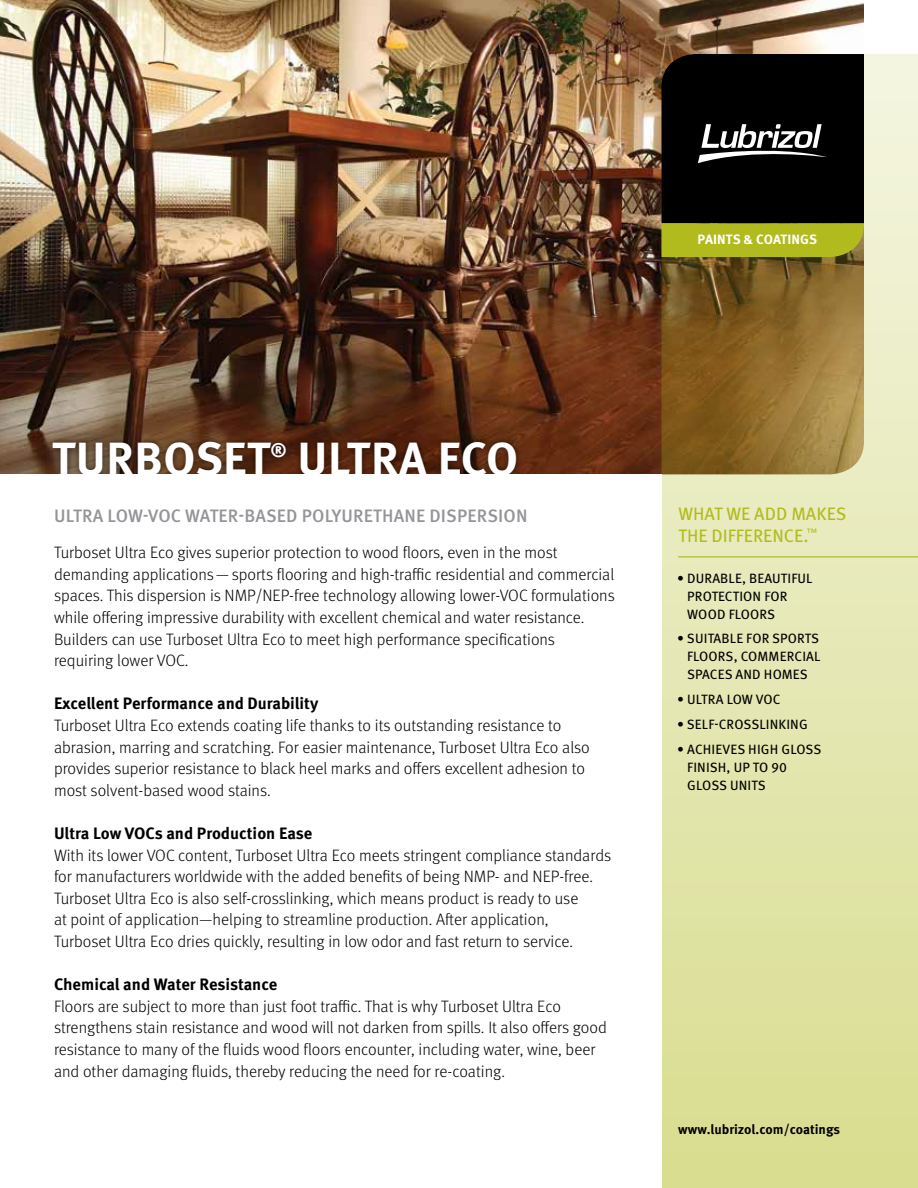
<style>
.page{position:relative;width:918px;height:1188px;background:#fff}
.page>*{position:absolute;margin:0;border:0;box-sizing:border-box;transform-origin:0 0}
.t1{font:700 46.5px "Meta OT";letter-spacing:.01em;color:#fff}
.t2{font:700 19.5px "Meta OT";color:#fff}
.t3{font:500 18px "Meta OT";letter-spacing:.01em;color:#939598}
.t4{font:18px/21.6px "Meta OT";color:#b2bb1e}
.t5{font:300 16.5px/21.6px "Meta OT";color:#000}
.t6{font:700 16.5px "Meta OT";color:#000}
.t7{font:13.5px/18px "Meta OT";letter-spacing:.01em;color:#000}
.t8{font:700 13.5px "Meta OT";color:#000}
.t9{font:700 13.5px "Meta OT";letter-spacing:.01em;color:#fff}
</style>
<div class="page">
<img style="left:0;top:0;width:864px;height:474px">
<div style="left:47px;top:436px;width:475px;height:45px;background:#000;opacity:.63"></div>
<svg style="left:662px;top:54px;width:256px;height:1134px"></svg>
<div style="left:0;top:474px;width:661px;height:714px;background:#fff"></div>
<hr style="left:678px;top:557px;width:240px;height:1px;background:#b2bb1e">
<svg style="left:662px;top:54px;width:202px;height:203px"></svg>
<p class="t9" style="left:698px;top:231px;width:121px">PAINTS &amp; COATINGS</p>
<h1 class="t1" style="left:52px;top:429px;width:220px">TURBOSET</h1>
<p class="t2" style="left:271px;top:437px;width:18px">®</p>
<h1 class="t1" style="left:298px;top:429px;width:222px">ULTRA ECO</h1>
<p class="t3" style="left:54px;top:504px;width:475px">ULTRA LOW-VOC WATER-BASED POLYURETHANE DISPERSION</p>
<p class="t5" style="left:54px;top:542px;width:562px">Turboset Ultra Eco gives superior protection to wood floors, even in the most demanding applications — sports flooring and high-traffic residential and commercial spaces. This dispersion is NMP/NEP-free technology allowing lower-VOC formulations while offering impressive durability with excellent chemical and water resistance.<br>Builders can use Turboset Ultra Eco to meet high performance specifications requiring lower VOC.</p>
<p class="t6" style="left:54px;top:693px;width:266px">Excellent Performance and Durability</p>
<p class="t5" style="left:54px;top:715px;width:537px">Turboset Ultra Eco extends coating life thanks to its outstanding resistance to abrasion, marring and scratching. For easier maintenance, Turboset Ultra Eco also provides superior resistance to black heel marks and offers excellent adhesion to most solvent-based wood stains.</p>
<p class="t6" style="left:54px;top:823px;width:260px">Ultra Low VOCs and Production Ease</p>
<p class="t5" style="left:54px;top:844px;width:559px">With its lower VOC content, Turboset Ultra Eco meets stringent compliance standards for manufacturers worldwide with the added benefits of being NMP- and NEP-free.<br>Turboset Ultra Eco is also self-crosslinking, which means product is ready to use<br>at point of application—helping to streamline production. After application,<br>Turboset Ultra Eco dries quickly, resulting in low odor and fast return to service.</p>
<p class="t6" style="left:54px;top:974px;width:225px">Chemical and Water Resistance</p>
<p class="t5" style="left:54px;top:996px;width:554px">Floors are subject to more than just foot traffic. That is why Turboset Ultra Eco strengthens stain resistance and wood will not darken from spills. It also offers good resistance to many of the fluids wood floors encounter, including water, wine, beer and other damaging fluids, thereby reducing the need for re-coating.</p>
<p class="t4" style="left:679px;top:503px;width:169px">WHAT WE ADD MAKES<br>THE DIFFERENCE.<sup>™</sup></p>
<p class="t7" style="left:687px;top:569px;width:127px;text-indent:-10px">• DURABLE, BEAUTIFUL<br>PROTECTION FOR<br>WOOD FLOORS</p>
<p class="t7" style="left:687px;top:630px;width:135px;text-align:justify;text-indent:-10px">• SUITABLE FOR SPORTS FLOORS, COMMERCIAL SPACES AND HOMES</p>
<p class="t7" style="left:677px;top:691px;width:105px">• ULTRA LOW VOC</p>
<p class="t7" style="left:677px;top:715px;width:132px">• SELF-CROSSLINKING</p>
<p class="t7" style="left:687px;top:740px;width:136px;text-indent:-10px">• ACHIEVES HIGH GLOSS<br>FINISH, UP TO 90<br>GLOSS UNITS</p>
<p class="t8" style="left:678px;top:1121px;width:164px">www.lubrizol.com/coatings</p>
</div>
